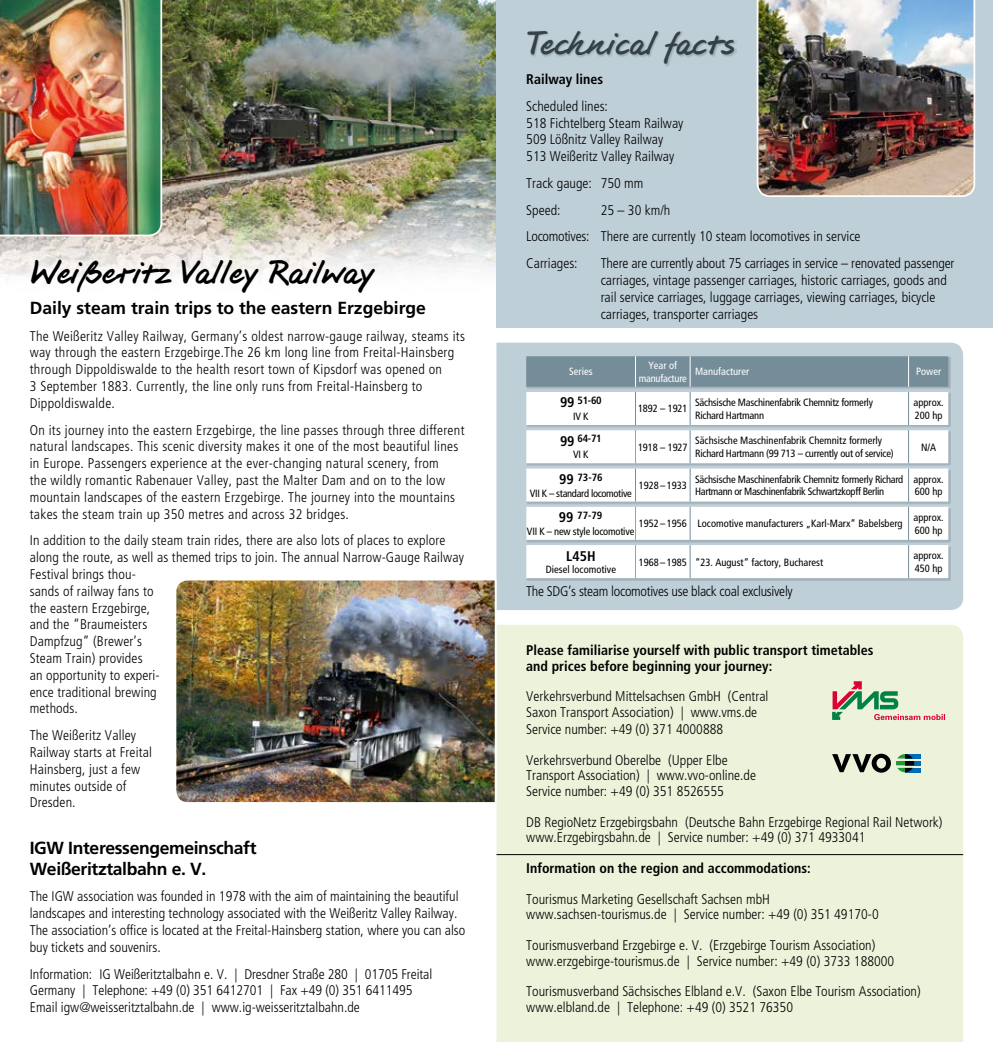
<style>
.page{position:relative;width:993px;height:1042px;background:#fff}
.page>*{position:absolute;margin:0;border:0;box-sizing:border-box;transform-origin:0 0}
.t1{font:35px "HW Jesco 3";color:#000}
.t2{font:35px "HW Jesco 3";color:#344247}
.t3{font:700 17.5px/21px "Frutiger";letter-spacing:-.02em;color:#000}
.t4{font:700 17.5px "Frutiger";color:#000}
.t5{font:300 condensed 14px/16.8px "Frutiger";color:#000}
.t6{font:300 condensed 14px/16.8px "Frutiger";letter-spacing:.02em;color:#000}
.t7{font:700 condensed 14px/15.8px "Frutiger";color:#000}
.t8{font:300 condensed 14px "Frutiger";letter-spacing:-.02em;color:#000}
.t9{font:condensed 10.5px/12.6px "Frutiger";color:#000}
.t10{font:condensed 10.5px/12.6px "Frutiger";letter-spacing:-.02em;color:#000}
.t11{font:condensed 10.5px "Frutiger";color:#fff}
.t12{font:700 condensed 10.5px/16.1px "Frutiger";letter-spacing:-.02em;color:#000;text-align:center}
.t13{font:condensed 10.5px/12.6px "Frutiger";letter-spacing:-.02em;color:#fff;text-align:center}
.s1{font-size:14px}
.s2{font-weight:400}
.s3{font-weight:700;font-size:14px}
.s4{font-weight:700}
</style>
<div class="page">
<img style="left:0;top:0;width:496px;height:280px">
<div style="left:496px;top:625px;width:466px;height:417px;background:#ecf3da"></div>
<div style="left:496px;top:343px;width:466px;height:267px;background:#bfcfd8"></div>
<div style="left:496px;top:0;width:496px;height:328px;background:#bfcfd8"></div>
<img style="left:527px;top:31px;width:209px;height:35px">
<img style="left:525px;top:356px;width:425px;height:224px">
<svg style="left:526px;top:356px;width:421px;height:31px"></svg>
<svg style="left:526px;top:392px;width:421px;height:186px"></svg>
<hr style="left:635px;top:356px;width:1px;height:31px;background:#fff">
<hr style="left:689px;top:356px;width:1px;height:31px;background:#fff">
<hr style="left:907px;top:356px;width:1px;height:31px;background:#fff">
<hr style="left:635px;top:392px;width:1px;height:33px;background:#748d99">
<hr style="left:689px;top:392px;width:1px;height:33px;background:#748d99">
<hr style="left:907px;top:392px;width:1px;height:33px;background:#748d99">
<hr style="left:635px;top:468px;width:1px;height:33px;background:#748d99">
<hr style="left:689px;top:468px;width:1px;height:33px;background:#748d99">
<hr style="left:907px;top:468px;width:1px;height:33px;background:#748d99">
<hr style="left:635px;top:430px;width:1px;height:33px;background:#8ea4b0">
<hr style="left:635px;top:507px;width:1px;height:33px;background:#8ea4b0">
<hr style="left:689px;top:430px;width:1px;height:33px;background:#748d99">
<hr style="left:907px;top:430px;width:1px;height:33px;background:#748d99">
<hr style="left:689px;top:507px;width:1px;height:33px;background:#748d99">
<hr style="left:907px;top:507px;width:1px;height:33px;background:#748d99">
<hr style="left:635px;top:545px;width:1px;height:33px;background:#8ea4b0">
<hr style="left:689px;top:545px;width:1px;height:33px;background:#748d99">
<hr style="left:907px;top:545px;width:1px;height:33px;background:#748d99">
<img style="left:756px;top:0;width:219px;height:197px">
<hr style="left:904px;top:754px;width:16px;height:4px;background:#006db3">
<svg style="left:913px;top:761px;width:7px;height:4px"></svg>
<hr style="left:904px;top:768px;width:16px;height:4px;background:#006db3">
<svg style="left:831px;top:754px;width:82px;height:18px"></svg>
<svg style="left:831px;top:681px;width:113px;height:39px"></svg>
<img style="left:0;top:0;width:163px;height:237px">
<img style="left:176px;top:578px;width:321px;height:226px">
<hr style="left:496px;top:854px;width:466px;height:1px;background:#000">
<h1 class="t1" style="left:30px;top:252px;width:345px">Weißeritz Valley Railway</h1>
<p class="t4" style="left:30px;top:297px;width:397px">Daily steam train trips to the eastern Erzgebirge</p>
<p class="t6" style="left:30px;top:327px;width:436px">The Weißeritz Valley Railway, Germany’s oldest narrow-gauge railway, steams its way through the eastern Erzgebirge.The 26 km long line from Freital-Hainsberg through Dippoldiswalde to the health resort town of Kipsdorf was opened on<br>3 September 1883. Currently, the line only runs from Freital-Hainsberg to Dippoldiswalde.</p>
<p class="t6" style="left:30px;top:421px;width:436px">On its journey into the eastern Erzgebirge, the line passes through three different natural landscapes. This scenic diversity makes it one of the most beautiful lines in Europe. Passengers experience at the ever-changing natural scenery, from<br>the wildly romantic Rabenauer Valley, past the Malter Dam and on to the low mountain landscapes of the eastern Erzgebirge. The journey into the mountains takes the steam train up 350 metres and across 32 bridges.</p>
<p class="t5" style="left:30px;top:532px;width:435px">In addition to the daily steam train rides, there are also lots of places to explore along the route, as well as themed trips to join. The annual Narrow-Gauge Railway<br>Festival brings thou-<br>sands of railway fans to<br>the eastern Erzgebirge,<br>and the “Braumeisters<br>Dampfzug” (Brewer’s<br>Steam Train) provides<br>an opportunity to experi-<br>ence traditional brewing<br>methods.</p>
<p class="t5" style="left:30px;top:727px;width:124px">The Weißeritz Valley<br>Railway starts at Freital<br>Hainsberg, just a few minutes outside of<br>Dresden.</p>
<p class="t3" style="left:30px;top:837px;width:228px">IGW Interessengemeinschaft<br>Weißeritztalbahn e. V.</p>
<p class="t5" style="left:30px;top:888px;width:437px">The IGW association was founded in 1978 with the aim of maintaining the beautiful landscapes and interesting technology associated with the Weißeritz Valley Railway.<br>The association’s office is located at the Freital-Hainsberg station, where you can also buy tickets and souvenirs.</p>
<p class="t5" style="left:30px;top:965px;width:404px">Information: IG Weißeritztalbahn e. V. | Dresdner Straße 280 | 01705 Freital<br>Germany | Telephone: +49 (0) 351 6412701 | Fax +49 (0) 351 6411495<br>Email igw@weisseritztalbahn.de | www.ig-weisseritztalbahn.de</p>
<h1 class="t2" style="left:526px;top:23px;width:211px">Technical facts</h1>
<p class="t7" style="left:526px;top:71px;width:78px">Railway lines</p>
<p class="t5" style="left:526px;top:98px;width:159px">Scheduled lines:<br>518 Fichtelberg Steam Railway<br>509 Lößnitz Valley Railway<br>513 Weißeritz Valley Railway</p>
<p class="t5" style="left:526px;top:170px;width:119px;line-height:26.8px">Track gauge: 750 mm<br>Speed:</p>
<p class="t5" style="left:526px;top:197px;width:335px;line-height:26.8px;text-indent:74px">25 – 30 km/h<br>Locomotives: There are currently 10 steam locomotives in service<br>Carriages:</p>
<p class="t5" style="left:600px;top:255px;width:355px">There are currently about 75 carriages in service – renovated passenger carriages, vintage passenger carriages, historic carriages, goods and rail service carriages, luggage carriages, viewing carriages, bicycle carriages, transporter carriages</p>
<p class="t11" style="left:569px;top:366px;width:25px">Series</p>
<p class="t13" style="left:638px;top:359px;width:50px">Year of manufacture</p>
<p class="t11" style="left:694px;top:366px;width:56px">Manufacturer</p>
<p class="t11" style="left:915px;top:366px;width:27px">Power</p>
<p class="t12" style="left:560px;top:392px;width:43px"><span class="s1">99</span> 51-60<br><span class="s2">IV K</span></p>
<p class="t10" style="left:637px;top:402px;width:51px">1892 – 1921</p>
<p class="t10" style="left:694px;top:396px;width:179px">Sächsische Maschinenfabrik Chemnitz formerly<br>Richard Hartmann</p>
<p class="t9" style="left:913px;top:396px;width:32px">approx.<br>200 hp</p>
<p class="t12" style="left:560px;top:430px;width:43px"><span class="s1">99</span> 64-71<br><span class="s2">VI K</span></p>
<p class="t10" style="left:637px;top:441px;width:51px">1918 – 1927</p>
<p class="t9" style="left:694px;top:434px;width:200px">Sächsische Maschinenfabrik Chemnitz formerly<br>Richard Hartmann (99 713 – currently out of service)</p>
<p class="t10" style="left:920px;top:441px;width:17px">N/A</p>
<p class="t10" style="left:529px;top:469px;width:104px;line-height:16.1px;text-align:center"><span class="s3">99</span> <span class="s4">73-76<br></span>VII K – standard locomotive</p>
<p class="t9" style="left:638px;top:479px;width:50px">1928 – 1933</p>
<p class="t10" style="left:694px;top:473px;width:209px">Sächsische Maschinenfabrik Chemnitz formerly Richard<br>Hartmann or Maschinen fabrik Schwartzkopff Berlin</p>
<p class="t9" style="left:913px;top:473px;width:32px">approx.<br>600 hp</p>
<p class="t10" style="left:527px;top:507px;width:109px;line-height:16.1px;text-align:center"><span class="s3">99</span> <span class="s4">77-79<br></span>VII K – new style locomotive</p>
<p class="t9" style="left:638px;top:517px;width:265px">1952 – 1956 Locomotive manufacturers „Karl-Marx“ Babelsberg</p>
<p class="t9" style="left:913px;top:511px;width:32px">approx.<br>600 hp</p>
<p class="t7" style="left:566px;top:548px;width:31px">L45H</p>
<p class="t9" style="left:545px;top:563px;width:72px">Diesel locomotive</p>
<p class="t9" style="left:638px;top:556px;width:186px">1968 – 1985 “23. August“ factory, Bucharest</p>
<p class="t9" style="left:913px;top:549px;width:32px">approx.<br>450 hp</p>
<p class="t8" style="left:526px;top:583px;width:268px">The SDG‘s steam locomotives use black coal exclusively</p>
<p class="t7" style="left:526px;top:642px;width:349px">Please familiarise yourself with public transport timetables and prices before beginning your journey:</p>
<p class="t5" style="left:526px;top:688px;width:243px;line-height:16.3px">Verkehrsverbund Mittelsachsen GmbH (Central<br>Saxon Transport Association) | www.vms.de<br>Service number: +49 (0) 371 4000888</p>
<p class="t5" style="left:526px;top:752px;width:231px;line-height:15.8px">Verkehrsverbund Oberelbe (Upper Elbe<br>Transport Association) | www.vvo-online.de<br>Service number: +49 (0) 351 8526555</p>
<p class="t5" style="left:526px;top:814px;width:417px;line-height:15.8px">DB RegioNetz Erzgebirgsbahn (Deutsche Bahn Erzgebirge Regional Rail Network) www.Erzgebirgsbahn.de | Service number: +49 (0) 371 4933041</p>
<p class="t7" style="left:526px;top:860px;width:286px">Information on the region and accommodations:</p>
<p class="t5" style="left:526px;top:891px;width:354px;line-height:15.8px">Tourismus Marketing Gesellschaft Sachsen mbH www.sachsen-tourismus.de | Service number: +49 (0) 351 49170-0</p>
<p class="t5" style="left:526px;top:937px;width:369px;line-height:15.8px">Tourismusverband Erzgebirge e. V. (Erzgebirge Tourism Association) www.erzgebirge-tourismus.de | Service number: +49 (0) 3733 188000</p>
<p class="t5" style="left:526px;top:984px;width:396px;line-height:15.8px">Tourismusverband Sächsisches Elbland e.V. (Saxon Elbe Tourism Association) www.elbland.de | Telephone: +49 (0) 3521 76350</p>
</div>
